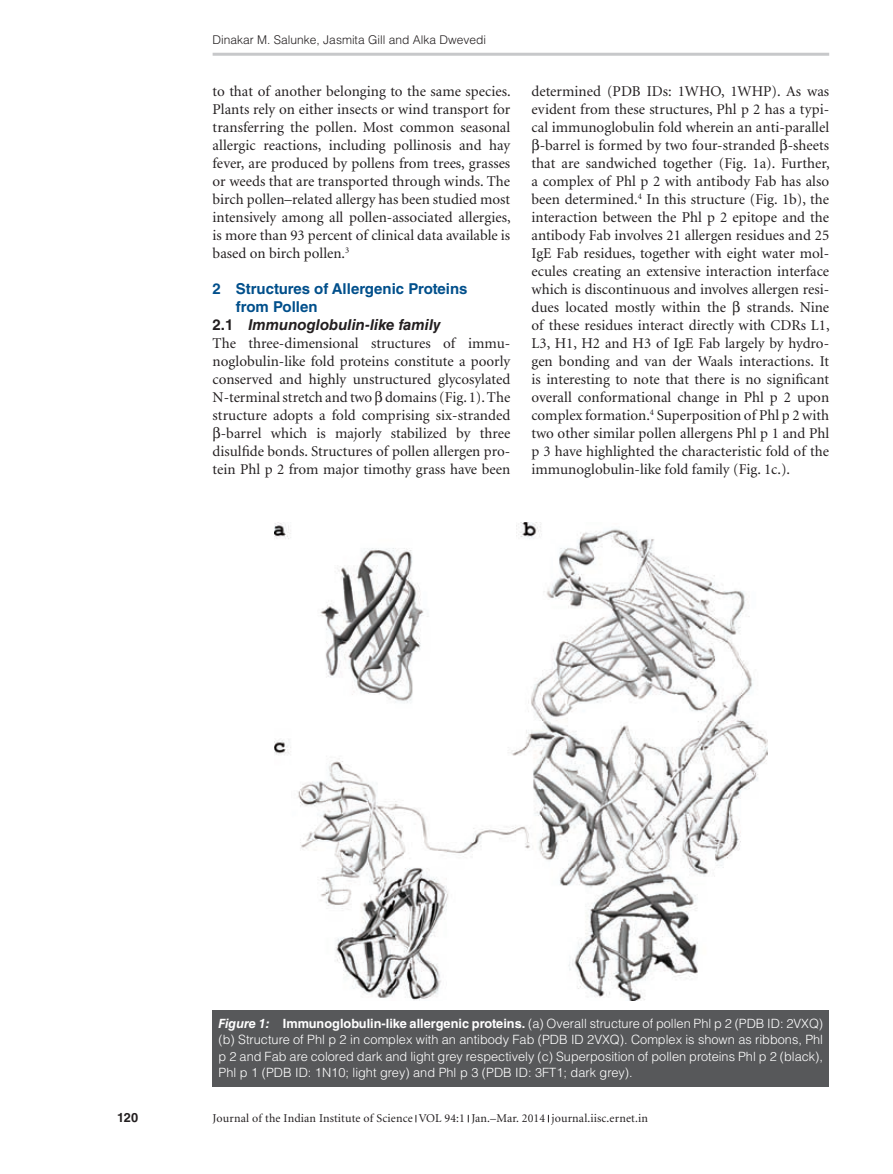
<style>
.page{position:relative;width:893px;height:1174px;background:#fff}
.page>*{position:absolute;margin:0;border:0;box-sizing:border-box;transform-origin:0 0}
.t1{font:15px/18px "Minion";color:#231f20;text-align:justify}
.t2{font:700 15px "Helvetica LT Std";color:#014f8b}
.t3{font:italic 700 15px "Helvetica LT Std";color:#231f20}
.t4{font:300 12.75px/16.5px "Helvetica LT Std";color:#fff;text-align:justify}
.t5{font:700 12.75px "Helvetica LT Std";color:#231f20}
.t6{font:12px "Minion";letter-spacing:.01em;color:#231f20}
.t7{font:300 12px "Helvetica LT Std";color:#231f20}
.s1{font-style:normal}
.s2{font-weight:700;font-style:italic}
.s3{font-weight:700}
</style>
<div class="page">
<hr style="left:213px;top:53px;width:616px;height:3px;background:#c7c8ca">
<div style="left:213px;top:1009px;width:616px;height:77px;background:#57585a"></div>
<img style="left:274px;top:523px;width:493px;height:477px">
<p class="t7" style="left:213px;top:32px;width:275px">Dinakar M. Salunke, Jasmita Gill and Alka Dwevedi</p>
<p class="t1" style="left:213px;top:83px;width:300px">to that of another belonging to the same species.<br>Plants rely on either insects or wind transport for transferring the pollen. Most common seasonal allergic reactions, including pollinosis and hay fever, are produced by pollens from trees, grasses or weeds that are transported through winds. The birch pollen–related allergy has been studied most intensively among all pollen-associated allergies, is more than 93 percent of clinical data available is based on birch pollen.<sup>3</sup></p>
<p class="t2" style="left:213px;top:280px;width:257px">2 Structures of Allergenic Proteins</p>
<p class="t2" style="left:236px;top:298px;width:83px">from Pollen</p>
<p class="t3" style="left:213px;top:316px;width:230px"><span class="s1">2.1</span> Immunoglobulin-like family</p>
<p class="t1" style="left:213px;top:335px;width:299px;text-align:center">The three-dimensional structures of immu&shy;noglobulin-like fold proteins constitute a poorly conserved and highly unstructured glycosylated N-terminal stretch and two domains (Fig. 1). The structure adopts a fold comprising six-stranded -barrel which is majorly stabilized by three disulfide bonds. Structures of pollen allergen pro&shy;tein Phl p 2 from major timothy grass have been</p>
<p class="t1" style="left:531px;top:83px;width:299px">determined (PDB IDs: 1WHO, 1WHP). As was</p>
<p class="t1" style="left:531px;top:101px;width:299px">evident from these structures, Phl p 2 has a typi-</p>
<p class="t1" style="left:531px;top:119px;width:299px">cal immunoglobulin fold wherein an anti-parallel</p>
<p class="t1" style="left:540px;top:137px;width:291px">-barrel is formed by two four-stranded -sheets</p>
<p class="t1" style="left:531px;top:155px;width:300px">that are sandwiched together (Fig. 1a). Further,</p>
<p class="t1" style="left:531px;top:173px;width:299px">a complex of Phl p 2 with antibody Fab has also</p>
<p class="t1" style="left:531px;top:191px;width:299px">been determined.<sup>4</sup> In this structure (Fig. 1b), the</p>
<p class="t1" style="left:531px;top:209px;width:299px">interaction between the Phl p 2 epitope and the</p>
<p class="t1" style="left:531px;top:227px;width:299px">antibody Fab involves 21 allergen residues and 25</p>
<p class="t1" style="left:531px;top:245px;width:299px">IgE Fab residues, together with eight water mol-</p>
<p class="t1" style="left:531px;top:263px;width:299px">ecules creating an extensive interaction interface</p>
<p class="t1" style="left:531px;top:281px;width:299px">which is discontinuous and involves allergen resi-</p>
<p class="t1" style="left:531px;top:299px;width:196px">dues located mostly within the</p>
<p class="t1" style="left:531px;top:299px;width:300px;text-indent:215px">strands. Nine of these residues interact directly with CDRs L1, L3, H1, H2 and H3 of IgE Fab largely by hydro&shy;gen bonding and van der Waals interactions. It is interesting to note that there is no significant overall conformational change in Phl p 2 upon complex formation.<sup>4</sup> Superposition of Phl p 2 with two other similar pollen allergens Phl p 1 and Phl p 3 have highlighted the characteristic fold of the immunoglobulin-like fold family (Fig. 1c.).</p>
<p class="t4" style="left:219px;top:1015px;width:606px"><span class="s2">Figure 1:</span> <span class="s3">Immunoglobulin-like allergenic proteins.</span> (a) Overall structure of pollen Phl p 2 (PDB ID: 2VXQ) (b) Structure of Phl p 2 in complex with an antibody Fab (PDB ID 2VXQ). Complex is shown as ribbons, Phl p 2 and Fab are colored dark and light grey respectively (c) Superposition of pollen proteins Phl p 2 (black), Phl p 1 (PDB ID: 1N10; light grey) and Phl p 3 (PDB ID: 3FT1; dark grey).</p>
<p class="t5" style="left:117px;top:1110px;width:23px">120</p>
<p class="t6" style="left:213px;top:1112px;width:437px">Journal of the Indian Institute of Science VOL 94:1 Jan.–Mar. 2014 journal.iisc.ernet.in</p>
</div>
